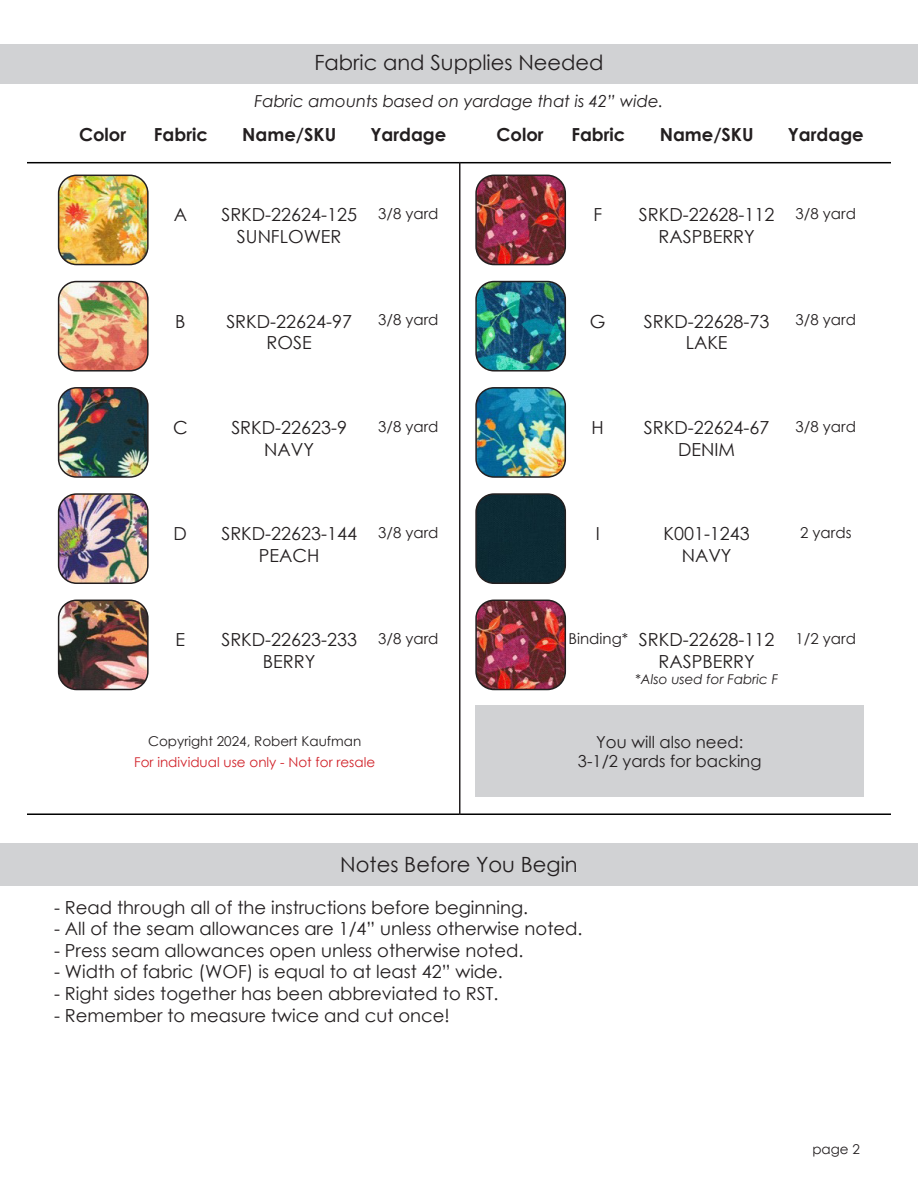
<style>
.page{position:relative;width:918px;height:1188px;background:#fff}
.page>*{position:absolute;margin:0;border:0;box-sizing:border-box;transform-origin:0 0}
.t1{font:21px "Century Gothic";color:#231f20}
.Notes_Before_You_Begin{font:18px "Century Gothic";color:#231f20}
.t2{font:700 18px "Century Gothic";color:#231f20}
.Fabric_SKU_Box{font:18px "Century Gothic";color:#231f20}
.Fabric_Letter_Labels{font:18px "Century Gothic";color:#231f20}
.t3{font:italic 16.5px "Century Gothic";color:#231f20}
.Bonus_Supplies_Box{font:16.5px "Century Gothic";color:#231f20}
.Yardage_Box{font:15px "Century Gothic";color:#231f20}
.Fabric_Copyright_Box{font:13.5px "Century Gothic";color:#d1232a}
.Fabric_Copyright_Box-2{font:13.5px "Century Gothic";color:#231f20}
.t4{font:italic 13.5px "Century Gothic";color:#231f20}
</style>
<div class="page">
<div style="left:0;top:44px;width:918px;height:40px;background:#d1d2d4"></div>
<hr style="left:27px;top:162px;width:864px;height:1px;background:#000">
<hr style="left:27px;top:813px;width:864px;height:2px;background:#000">
<hr style="left:459px;top:162px;width:1px;height:653px;background:#231f20">
<img style="left:59px;top:175px;width:87px;height:90px">
<div style="left:58px;top:175px;width:91px;height:90px;border:2px solid #231f20;border-radius:18px"></div>
<img style="left:478px;top:175px;width:87px;height:90px">
<div style="left:475px;top:175px;width:91px;height:90px;border:2px solid #231f20;border-radius:18px"></div>
<img style="left:59px;top:282px;width:87px;height:87px">
<div style="left:58px;top:281px;width:91px;height:91px;border:2px solid #231f20;border-radius:18px"></div>
<img style="left:59px;top:496px;width:87px;height:87px">
<div style="left:58px;top:493px;width:91px;height:91px;border:2px solid #231f20;border-radius:18px"></div>
<img style="left:478px;top:282px;width:87px;height:87px">
<div style="left:475px;top:281px;width:91px;height:91px;border:2px solid #231f20;border-radius:18px"></div>
<div style="left:478px;top:496px;width:87px;height:87px;background:#0d2b35"></div>
<div style="left:475px;top:493px;width:91px;height:91px;border:2px solid #231f20;border-radius:18px"></div>
<img style="left:59px;top:388px;width:87px;height:87px">
<div style="left:58px;top:387px;width:91px;height:91px;border:2px solid #231f20;border-radius:18px"></div>
<img style="left:59px;top:600px;width:87px;height:90px">
<div style="left:58px;top:600px;width:91px;height:90px;border:2px solid #231f20;border-radius:18px"></div>
<img style="left:478px;top:388px;width:87px;height:87px">
<div style="left:475px;top:387px;width:91px;height:91px;border:2px solid #231f20;border-radius:18px"></div>
<img style="left:478px;top:600px;width:87px;height:90px">
<div style="left:475px;top:600px;width:91px;height:90px;border:2px solid #231f20;border-radius:18px"></div>
<div style="left:475px;top:706px;width:389px;height:91px;background:#d1d2d4"></div>
<div style="left:0;top:843px;width:918px;height:43px;background:#d1d2d4"></div>
<p class="t1" style="left:314px;top:47px;width:291px">Fabric and Supplies Needed</p>
<p class="t3" style="left:254px;top:90px;width:411px">Fabric amounts based on yardage that is 42” wide.</p>
<p class="t2" style="left:79px;top:121px;width:49px">Color</p>
<p class="t2" style="left:154px;top:121px;width:55px">Fabric</p>
<p class="t2" style="left:242px;top:121px;width:95px">Name/SKU</p>
<p class="t2" style="left:370px;top:121px;width:77px">Yardage</p>
<p class="t2" style="left:497px;top:121px;width:49px">Color</p>
<p class="t2" style="left:571px;top:121px;width:55px">Fabric</p>
<p class="t2" style="left:660px;top:121px;width:95px">Name/SKU</p>
<p class="t2" style="left:788px;top:121px;width:77px">Yardage</p>
<p class="Yardage_Box" style="left:378px;top:203px;width:62px">3/8 yard</p>
<p class="Yardage_Box" style="left:796px;top:203px;width:62px">3/8 yard</p>
<p class="Fabric_SKU_Box" style="left:221px;top:202px;width:137px">SRKD-22624-125</p>
<p class="Fabric_SKU_Box" style="left:237px;top:224px;width:106px">SUNFLOWER</p>
<p class="Fabric_SKU_Box" style="left:639px;top:202px;width:137px">SRKD-22628-112</p>
<p class="Fabric_SKU_Box" style="left:659px;top:224px;width:98px">RASPBERRY</p>
<p class="Fabric_Letter_Labels" style="left:174px;top:202px;width:15px">A</p>
<p class="Fabric_Letter_Labels" style="left:593px;top:202px;width:10px">F</p>
<p class="Fabric_Letter_Labels" style="left:175px;top:309px;width:12px">B</p>
<p class="Notes_Before_You_Begin" style="left:226px;top:309px;width:127px">SRKD-22624-97</p>
<p class="Notes_Before_You_Begin" style="left:267px;top:330px;width:47px">ROSE</p>
<p class="Yardage_Box" style="left:378px;top:310px;width:62px">3/8 yard</p>
<p class="Fabric_Letter_Labels" style="left:590px;top:309px;width:17px">G</p>
<p class="Notes_Before_You_Begin" style="left:644px;top:309px;width:127px">SRKD-22628-73</p>
<p class="Notes_Before_You_Begin" style="left:686px;top:330px;width:43px">LAKE</p>
<p class="Yardage_Box" style="left:796px;top:310px;width:62px">3/8 yard</p>
<p class="Yardage_Box" style="left:378px;top:416px;width:62px">3/8 yard</p>
<p class="Fabric_Letter_Labels" style="left:173px;top:415px;width:16px">C</p>
<p class="Fabric_Letter_Labels" style="left:592px;top:415px;width:14px">H</p>
<p class="Notes_Before_You_Begin" style="left:231px;top:415px;width:117px">SRKD-22623-9</p>
<p class="Notes_Before_You_Begin" style="left:264px;top:436px;width:51px">NAVY</p>
<p class="Notes_Before_You_Begin" style="left:644px;top:415px;width:127px">SRKD-22624-67</p>
<p class="Notes_Before_You_Begin" style="left:678px;top:436px;width:58px">DENIM</p>
<p class="Yardage_Box" style="left:796px;top:416px;width:62px">3/8 yard</p>
<p class="Fabric_Letter_Labels" style="left:174px;top:521px;width:15px">D</p>
<p class="Notes_Before_You_Begin" style="left:221px;top:521px;width:137px">SRKD-22623-144</p>
<p class="Notes_Before_You_Begin" style="left:259px;top:543px;width:62px">PEACH</p>
<p class="Yardage_Box" style="left:378px;top:522px;width:62px">3/8 yard</p>
<p class="Fabric_Letter_Labels" style="left:596px;top:521px;width:6px">I</p>
<p class="Notes_Before_You_Begin" style="left:663px;top:521px;width:88px">K001-1243</p>
<p class="Notes_Before_You_Begin" style="left:682px;top:543px;width:51px">NAVY</p>
<p class="Yardage_Box" style="left:800px;top:522px;width:53px">2 yards</p>
<p class="Fabric_Letter_Labels" style="left:176px;top:627px;width:11px">E</p>
<p class="Notes_Before_You_Begin" style="left:221px;top:627px;width:137px">SRKD-22623-233</p>
<p class="Notes_Before_You_Begin" style="left:263px;top:649px;width:54px">BERRY</p>
<p class="Yardage_Box" style="left:378px;top:628px;width:62px">3/8 yard</p>
<p class="Yardage_Box" style="left:569px;top:628px;width:61px">Binding*</p>
<p class="Notes_Before_You_Begin" style="left:639px;top:627px;width:137px">SRKD-22628-112</p>
<p class="Notes_Before_You_Begin" style="left:659px;top:649px;width:98px">RASPBERRY</p>
<p class="t4" style="left:635px;top:670px;width:145px">*Also used for Fabric F</p>
<p class="Yardage_Box" style="left:796px;top:628px;width:62px">1/2 yard</p>
<p class="Fabric_Copyright_Box-2" style="left:148px;top:732px;width:215px">Copyright 2024, Robert Kaufman</p>
<p class="Fabric_Copyright_Box" style="left:134px;top:753px;width:243px">For individual use only - Not for resale</p>
<p class="Bonus_Supplies_Box" style="left:596px;top:730px;width:149px">You will also need:</p>
<p class="Bonus_Supplies_Box" style="left:578px;top:750px;width:185px">3-1/2 yards for backing</p>
<p class="t1" style="left:340px;top:850px;width:239px">Notes Before You Begin</p>
<p class="Notes_Before_You_Begin" style="left:54px;top:895px;width:476px">- Read through all of the instructions before beginning.</p>
<p class="Notes_Before_You_Begin" style="left:54px;top:916px;width:530px">- All of the seam allowances are 1/4” unless otherwise noted.</p>
<p class="Notes_Before_You_Begin" style="left:54px;top:938px;width:471px">- Press seam allowances open unless otherwise noted.</p>
<p class="Notes_Before_You_Begin" style="left:54px;top:959px;width:450px">- Width of fabric (WOF) is equal to at least 42” wide.</p>
<p class="Notes_Before_You_Begin" style="left:54px;top:981px;width:446px">- Right sides together has been abbreviated to RST.</p>
<p class="Notes_Before_You_Begin" style="left:54px;top:1003px;width:397px">- Remember to measure twice and cut once!</p>
<p class="Fabric_Copyright_Box-2" style="left:812px;top:1140px;width:49px">page 2</p>
</div>
